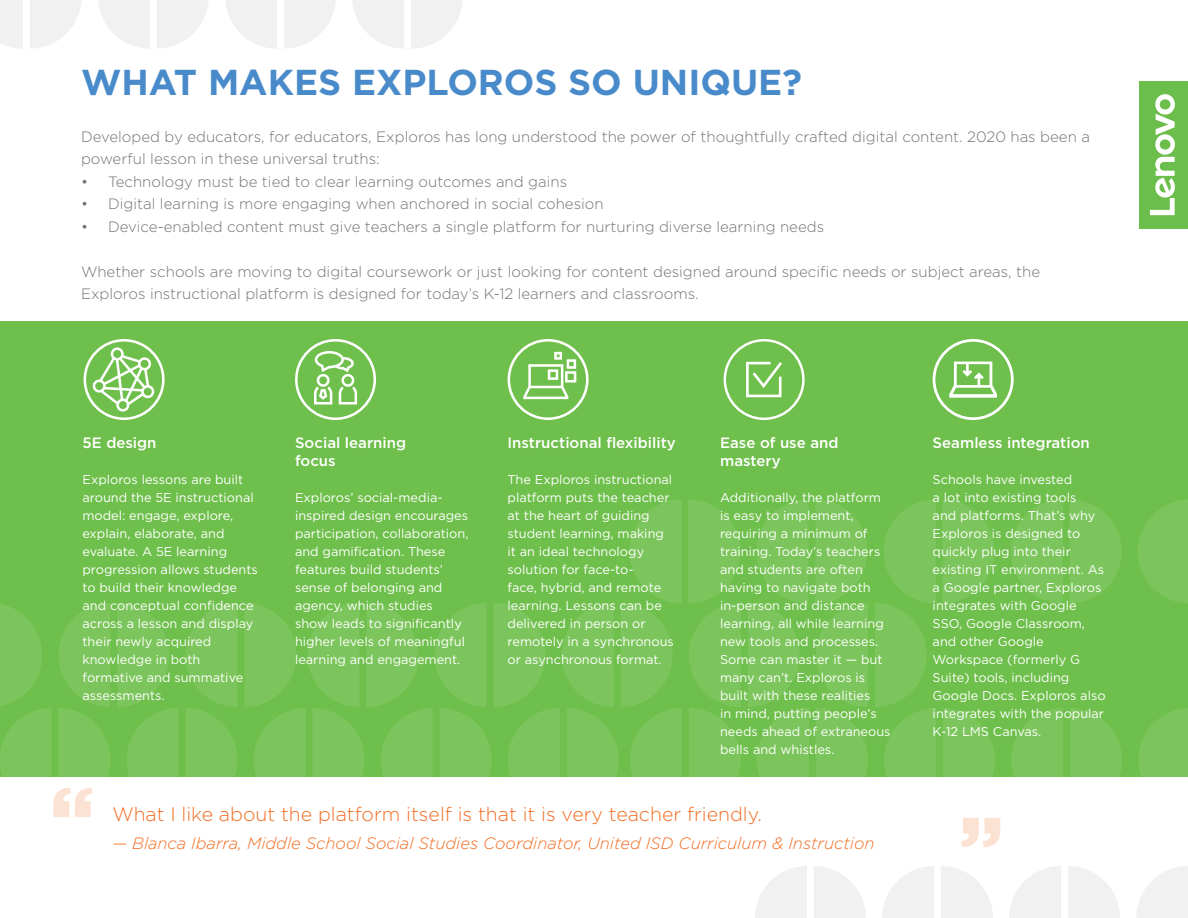
<style>
.page{position:relative;width:1188px;height:918px;background:#fff}
.page>*{position:absolute;margin:0;border:0;box-sizing:border-box;transform-origin:0 0}
.t1{font:900 81px "Gotham";color:#f36c21}
.Section_Title{font:700 36px "Gotham";color:#498bca}
.t2{font:300 19.5px "Gotham";color:#f36c21}
.t3{font:italic 300 16.5px "Gotham";color:#f36c21}
.t4{font:300 15px/22.5px "Gotham";color:#717372}
.t5{font:500 15px/18px "Gotham";color:#fff}
.t6{font:12.75px/18px "Gotham";color:#fff}
</style>
<div class="page">
<div style="left:0;top:321px;width:1188px;height:456px;background:#6ebf4b"></div>
<svg style="left:1138px;top:499px;width:50px;height:104px"></svg>
<svg style="left:1070px;top:499px;width:52px;height:104px"></svg>
<svg style="left:1011px;top:499px;width:52px;height:104px"></svg>
<svg style="left:943px;top:499px;width:51px;height:104px"></svg>
<svg style="left:186px;top:603px;width:51px;height:174px"></svg>
<svg style="left:117px;top:603px;width:61px;height:174px"></svg>
<svg style="left:58px;top:603px;width:52px;height:174px"></svg>
<svg style="left:0;top:604px;width:51px;height:173px"></svg>
<svg style="left:1138px;top:708px;width:50px;height:69px"></svg>
<svg style="left:1070px;top:708px;width:52px;height:69px"></svg>
<svg style="left:1011px;top:708px;width:52px;height:69px"></svg>
<svg style="left:943px;top:708px;width:52px;height:69px"></svg>
<svg style="left:875px;top:499px;width:61px;height:278px"></svg>
<svg style="left:816px;top:499px;width:52px;height:278px"></svg>
<svg style="left:748px;top:499px;width:61px;height:278px"></svg>
<svg style="left:688px;top:499px;width:53px;height:278px"></svg>
<svg style="left:245px;top:499px;width:437px;height:278px"></svg>
<svg style="left:411px;top:0;width:52px;height:48px"></svg>
<svg style="left:352px;top:0;width:52px;height:48px"></svg>
<svg style="left:284px;top:0;width:52px;height:48px"></svg>
<svg style="left:225px;top:0;width:52px;height:48px"></svg>
<svg style="left:157px;top:0;width:52px;height:48px"></svg>
<svg style="left:98px;top:0;width:52px;height:48px"></svg>
<svg style="left:30px;top:0;width:51px;height:48px"></svg>
<svg style="left:0;top:0;width:23px;height:48px"></svg>
<svg style="left:1136px;top:866px;width:52px;height:52px"></svg>
<svg style="left:1068px;top:866px;width:52px;height:52px"></svg>
<svg style="left:1009px;top:866px;width:52px;height:52px"></svg>
<svg style="left:941px;top:866px;width:52px;height:52px"></svg>
<svg style="left:882px;top:866px;width:52px;height:52px"></svg>
<svg style="left:814px;top:866px;width:52px;height:52px"></svg>
<svg style="left:755px;top:866px;width:52px;height:52px"></svg>
<svg style="left:84px;top:339px;width:81px;height:81px"></svg>
<svg style="left:295px;top:339px;width:81px;height:81px"></svg>
<svg style="left:724px;top:339px;width:81px;height:81px"></svg>
<svg style="left:508px;top:339px;width:81px;height:81px"></svg>
<svg style="left:933px;top:339px;width:81px;height:81px"></svg>
<div style="left:1139px;top:81px;width:49px;height:148px;background:#6bbe4b"></div>
<svg style="left:1150px;top:94px;width:25px;height:121px"></svg>
<p class="Section_Title" style="left:81px;top:58px;width:722px">WHAT MAKES EXPLOROS SO UNIQUE?</p>
<p class="t4" style="left:81px;top:125px;width:1011px">Developed by educators, for educators, Exploros has long understood the power of thoughtfully crafted digital content. 2020 has been a powerful lesson in these universal truths:</p>
<p class="t4" style="left:81px;top:170px;width:488px">• Technology must be tied to clear learning outcomes and gains</p>
<p class="t4" style="left:81px;top:192px;width:524px">• Digital learning is more engaging when anchored in social cohesion</p>
<p class="t4" style="left:81px;top:215px;width:745px">• Device-enabled content must give teachers a single platform for nurturing diverse learning needs</p>
<p class="t4" style="left:81px;top:260px;width:961px">Whether schools are moving to digital coursework or just looking for content designed around specific needs or subject areas, the<br>Exploros instructional platform is designed for today’s K-12 learners and classrooms.</p>
<p class="t5" style="left:82px;top:434px;width:76px">5E design</p>
<p class="t6" style="left:82px;top:470px;width:177px">Exploros lessons are built around the 5E instructional model: engage, explore, explain, elaborate, and evaluate. A 5E learning progression allows students to build their knowledge and conceptual confidence across a lesson and display their newly acquired knowledge in both formative and summative assessments.</p>
<p class="t5" style="left:295px;top:434px;width:113px">Social learning focus</p>
<p class="t6" style="left:295px;top:488px;width:175px">Exploros’ social-media&shy;inspired design encourages participation, collaboration, and gamification. These features build students’ sense of belonging and agency, which studies show leads to significantly higher levels of meaningful learning and engagement.</p>
<p class="t5" style="left:508px;top:434px;width:170px">Instructional flexibility</p>
<p class="t6" style="left:508px;top:470px;width:168px">The Exploros instructional platform puts the teacher at the heart of guiding student learning, making it an ideal technology solution for face-to-<br>face, hybrid, and remote learning. Lessons can be delivered in person or remotely in a synchronous or asynchronous format.</p>
<p class="t5" style="left:720px;top:434px;width:120px">Ease of use and mastery</p>
<p class="t6" style="left:720px;top:488px;width:172px">Additionally, the platform is easy to implement, requiring a minimum of training. Today’s teachers and students are often having to navigate both in-person and distance learning, all while learning new tools and processes.<br>Some can master it — but many can’t. Exploros is built with these realities<br>in mind, putting people’s needs ahead of extraneous bells and whistles.</p>
<h1 class="t1" style="left:50px;top:760px;width:46px">“</h1>
<p class="t2" style="left:112px;top:801px;width:651px">What I like about the platform itself is that it is very teacher friendly.</p>
<p class="t3" style="left:112px;top:833px;width:764px">— Blanca Ibarra, Middle School Social Studies Coordinator, United ISD Curriculum &amp; Instruction</p>
<p class="t5" style="left:933px;top:434px;width:159px">Seamless integration</p>
<p class="t6" style="left:933px;top:470px;width:174px">Schools have invested<br>a lot into existing tools<br>and platforms. That’s why<br>Exploros is designed to quickly plug into their existing IT environment. As a Google partner, Exploros integrates with Google<br>SSO, Google Classroom, and other Google<br>Workspace (formerly G<br>Suite) tools, including<br>Google Docs. Exploros also integrates with the popular<br>K-12 LMS Canvas.</p>
<h1 class="t1" style="left:959px;top:790px;width:46px">”</h1>
</div>
